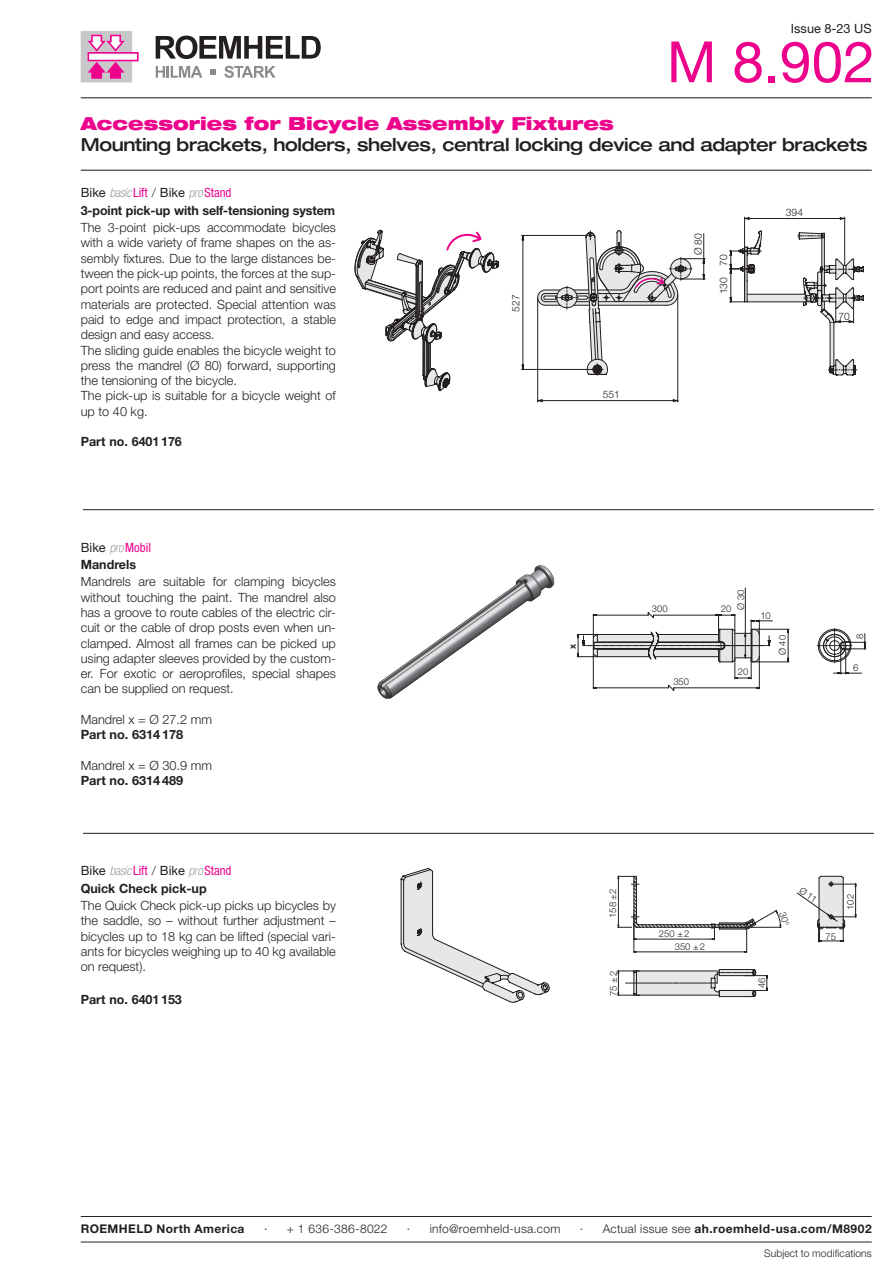
<style>
.page{position:relative;width:893px;height:1263px;background:#fff}
.page>*{position:absolute;margin:0;border:0;box-sizing:border-box;transform-origin:0 0}
.t1{font:57px "Helvetica Neue LT Pro";color:#ed028c}
.t2{font:500 expanded 18px "Helvetica Neue LT Pro";letter-spacing:-.02em;color:#231f20}
.t3{font:900 expanded 18px "Helvetica Neue LT Pro";color:#ed028c}
.t4{font:300 12.75px/15.3px "Helvetica Neue LT Pro";color:#231f20;text-align:justify}
.t5{font:700 12.75px/17.4px "Helvetica Neue LT Pro";color:#231f20}
.t6{font:12.75px "Helvetica Neue LT Pro";color:#231f20}
.t7{font:700 12px "Helvetica Neue LT Pro";letter-spacing:.035em;color:#231f20}
.t8{font:300 12px "Helvetica Neue LT Pro";letter-spacing:.025em;color:#231f20}
.t9{font:300 10.5px "Helvetica Neue LT Pro";letter-spacing:.01em;color:#231f20}
.t10{font:300 10.35px "Helvetica Neue LT Pro";color:#231f20}
.t11{font:300 9.45px "Helvetica Neue LT Pro";color:#231f20}
.t12{font:700 9.45px "Helvetica Neue LT Pro";color:#231f20}
.s1{font-weight:400}
.s2{font-weight:100;font-style:italic;font-stretch:condensed;color:#76787b}
.s3{font-weight:400;font-stretch:condensed;color:#ed028c}
.s4{font-weight:300}
</style>
<div class="page">
<svg style="left:156px;top:36px;width:165px;height:23px"></svg>
<svg style="left:156px;top:66px;width:46px;height:12px"></svg>
<svg style="left:224px;top:66px;width:52px;height:12px"></svg>
<svg style="left:210px;top:69px;width:6px;height:6px"></svg>
<svg style="left:81px;top:31px;width:58px;height:51px"></svg>
<hr style="left:81px;top:170px;width:791px;height:1px;background:#231f20">
<hr style="left:81px;top:97px;width:791px;height:1px;background:#231f20">
<svg style="left:521px;top:217px;width:325px;height:185px"></svg>
<svg style="left:354px;top:229px;width:145px;height:162px"></svg>
<svg style="left:537px;top:230px;width:327px;height:146px"></svg>
<svg style="left:400px;top:868px;width:150px;height:135px"></svg>
<svg style="left:577px;top:588px;width:289px;height:103px"></svg>
<img style="left:377px;top:565px;width:178px;height:134px">
<hr style="left:83px;top:509px;width:791px;height:1px;background:#231f20">
<hr style="left:83px;top:833px;width:791px;height:1px;background:#231f20">
<hr style="left:81px;top:1242px;width:791px;height:1px;background:#231f20">
<hr style="left:81px;top:1216px;width:791px;height:1px;background:#231f20">
<svg style="left:617px;top:875px;width:240px;height:122px"></svg>
<p class="t6" style="left:791px;top:20px;width:82px">Issue 8-23 US</p>
<h1 class="t1" style="left:667px;top:27px;width:210px">M 8.902</h1>
<h2 class="t3" style="left:81px;top:112px;width:534px">Accessories for Bicycle Assembly Fixtures</h2>
<h2 class="t2" style="left:81px;top:133px;width:788px">Mounting brackets, holders, shelves, central locking device and adapter brackets</h2>
<p class="t5" style="left:81px;top:184px;width:256px"><span class="s1">Bike</span> <span class="s2">basic</span> <span class="s3">Lift</span> <span class="s4">/</span> <span class="s1">Bike</span> <span class="s2">pro</span> <span class="s3">Stand<br></span>3-point pick-up with self-tensioning system</p>
<p class="t4" style="left:81px;top:220px;width:257px;text-align:left">The 3-point pick-ups accommodate bicycles with a wide variety of frame shapes on the as&shy;sembly fixtures. Due to the large distances be&shy;tween the pick-up points, the forces at the sup&shy;port points are reduced and paint and sensitive materials are protected. Special attention was paid to edge and impact protection, a stable design and easy access.<br>The sliding guide enables the bicycle weight to press the mandrel (Ø 80) forward, supporting the tensioning of the bicycle.<br>The pick-up is suitable for a bicycle weight of up to 40 kg.</p>
<p class="t5" style="left:81px;top:433px;width:103px">Part no. 6401176</p>
<p class="t5" style="left:81px;top:538px;width:72px"><span class="s1">Bike</span> <span class="s2">pro</span><span class="s3">Mobil<br></span>Mandrels</p>
<p class="t4" style="left:81px;top:574px;width:257px">Mandrels are suitable for clamping bicycles without touching the paint. The mandrel also has a groove to route cables of the electric cir&shy;cuit or the cable of drop posts even when un&shy;clamped. Almost all frames can be picked up using adapter sleeves provided by the custom&shy;er. For exotic or aeroprofiles, special shapes can be supplied on request.</p>
<p class="t4" style="left:81px;top:712px;width:133px">Mandrel x = Ø 27.2 mm</p>
<p class="t5" style="left:81px;top:726px;width:104px">Part no. 6314178</p>
<p class="t4" style="left:81px;top:757px;width:133px">Mandrel x = Ø 30.9 mm</p>
<p class="t5" style="left:81px;top:772px;width:104px">Part no. 6314489</p>
<p class="t5" style="left:81px;top:862px;width:152px"><span class="s1">Bike</span> <span class="s2">basic</span> <span class="s3">Lift</span> <span class="s4">/</span> <span class="s1">Bike</span> <span class="s2">pro</span><span class="s3">Stand<br></span>Quick Check pick-up</p>
<p class="t4" style="left:81px;top:897px;width:257px">The Quick Check pick-up picks up bicycles by the saddle, so – without further adjustment – bicycles up to 18 kg can be lifted (special vari&shy;ants for bicycles weighing up to 40 kg available on request).</p>
<p class="t5" style="left:81px;top:990px;width:103px">Part no. 6401153</p>
<p class="t10" style="left:509px;top:312px;width:19px;rotate:-90deg">527</p>
<p class="t10" style="left:603px;top:388px;width:19px">551</p>
<p class="t10" style="left:692px;top:255px;width:23px;rotate:-90deg">Ø 80</p>
<p class="t10" style="left:717px;top:266px;width:13px;rotate:-90deg">70</p>
<p class="t10" style="left:717px;top:294px;width:19px;rotate:-90deg">130</p>
<p class="t10" style="left:786px;top:206px;width:19px">394</p>
<p class="t10" style="left:838px;top:309px;width:13px">70</p>
<p class="t11" style="left:735px;top:610px;width:22px;rotate:-90deg">Ø 30</p>
<p class="t11" style="left:652px;top:603px;width:17px">300</p>
<p class="t11" style="left:721px;top:603px;width:12px">20</p>
<p class="t11" style="left:760px;top:610px;width:12px">10</p>
<p class="t12" style="left:566px;top:649px;width:7px;rotate:-90deg">x</p>
<p class="t11" style="left:776px;top:655px;width:22px;rotate:-90deg">Ø 40</p>
<p class="t11" style="left:854px;top:639px;width:7px;rotate:-90deg">8</p>
<p class="t11" style="left:673px;top:676px;width:17px">350</p>
<p class="t11" style="left:738px;top:666px;width:12px">20</p>
<p class="t11" style="left:853px;top:662px;width:7px">6</p>
<p class="t11" style="left:607px;top:918px;width:31px;rotate:-90deg">158 ±2</p>
<p class="t11" style="left:845px;top:910px;width:17px;rotate:-90deg">102</p>
<p class="t11" style="left:659px;top:928px;width:32px">250 ±2</p>
<p class="t11" style="left:675px;top:941px;width:32px">350 ±2</p>
<p class="t11" style="left:608px;top:996px;width:27px;rotate:-90deg">75 ±2</p>
<p class="t11" style="left:756px;top:988px;width:12px;rotate:-90deg">46</p>
<p class="t11" style="left:825px;top:931px;width:12px">75</p>
<p class="t7" style="left:81px;top:1222px;width:165px">ROEMHELD North America</p>
<p class="t8" style="left:264px;top:1222px;width:125px">· + 1 636-386-8022</p>
<p class="t8" style="left:407px;top:1222px;width:155px">· info@roemheld-usa.com</p>
<p class="t7" style="left:580px;top:1222px;width:293px"><span class="s4">· Actual issue see</span> ah.roemheld-usa.com/M8902</p>
<p class="t9" style="left:764px;top:1247px;width:109px">Subject to modifications</p>
</div>
